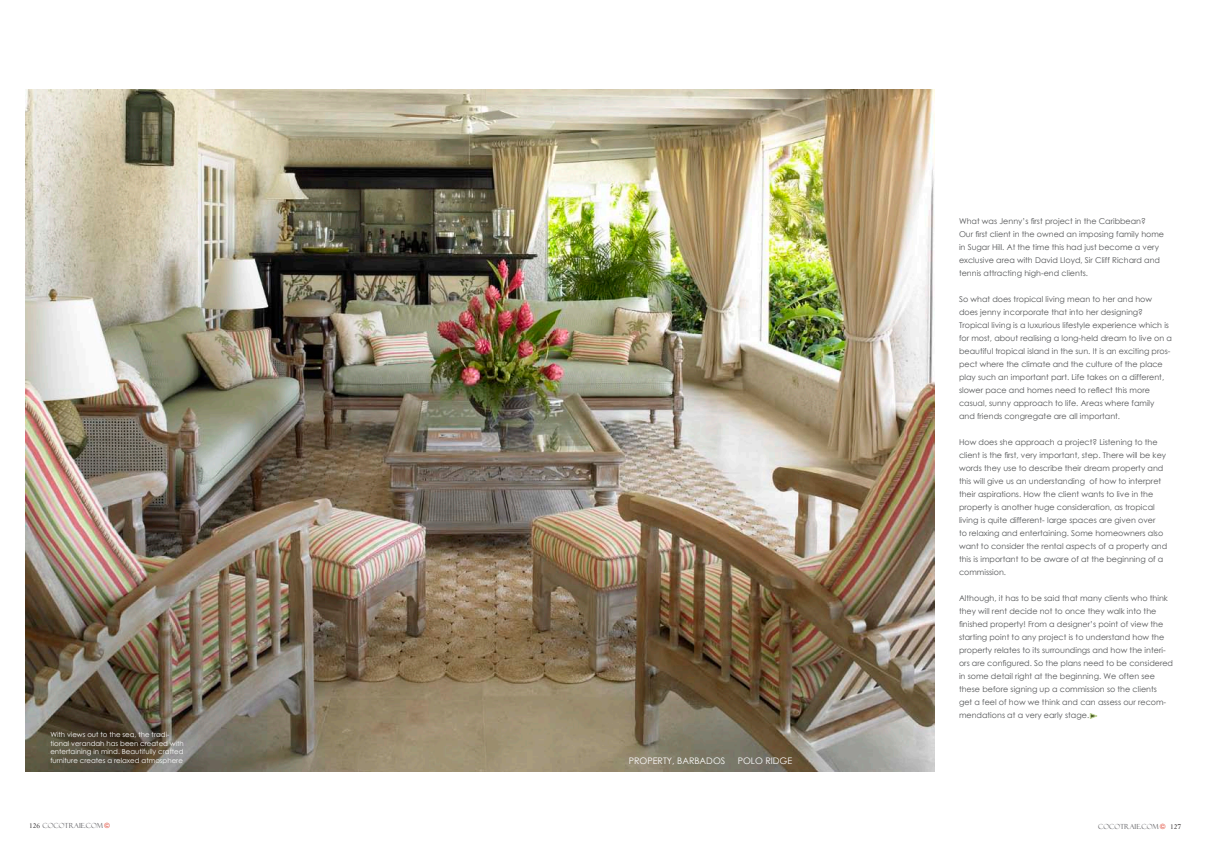
<style>
.page{position:relative;width:1208px;height:859px;background:#fff}
.page>*{position:absolute;margin:0;border:0;box-sizing:border-box;transform-origin:0 0}
.t1{font:9px "Century Gothic";color:#fff}
.t2{font:8px/13px "Century Gothic";color:#545557}
.t3{font:7px/8.4px "Century Gothic";color:#fff}
.t4{font:7px "Felix Titling";color:#636366}
.s1{font-family:"Perpetua";font-size:8px;color:#231f20}
.s2{font-family:"Century Gothic";color:#dd3927}
</style>
<div class="page">
<img style="left:26px;top:89px;width:908px;height:682px">
<svg style="left:1089px;top:713px;width:9px;height:6px"></svg>
<p class="t3" style="left:50px;top:731px;width:135px">With views out to the sea, the tradi&shy;tional verandah has been created with entertaining in mind. Beautifully crafted furniture creates a relaxed atmosphere</p>
<p class="t1" style="left:629px;top:754px;width:98px">PROPERTY, BARBADOS</p>
<p class="t1" style="left:738px;top:754px;width:13px">Polo</p>
<p class="t1" style="left:765px;top:754px;width:12px">Ridge</p>
<p class="t2" style="left:959px;top:215px;width:207px">What was Jenny’s first project in the Caribbean?<br>Our first client in the owned an imposing family home in Sugar Hill. At the time this had just become a very exclusive area with David Lloyd, Sir Cliff Richard and tennis attracting high-end clients.</p>
<p class="t2" style="left:959px;top:293px;width:214px">So what does tropical living mean to her and how does jenny incorporate that into her designing?<br>Tropical living is a luxurious lifestyle experience which is for most, about realising a long-held dream to live on a beautiful tropical island in the sun. It is an exciting pros&shy;pect where the climate and the culture of the place play such an important part. Life takes on a different, slower pace and homes need to reflect this more casual, sunny approach to life. Areas where family and friends congregate are all important.</p>
<p class="t2" style="left:959px;top:436px;width:210px">How does she approach a project? Listening to the client is the first, very important, step. There will be key words they use to describe their dream property and this will give us an understanding of how to interpret their aspirations. How the client wants to live in the property is another huge consideration, as tropical living is quite different- large spaces are given over<br>to relaxing and entertaining. Some homeowners also want to consider the rental aspects of a property and this is important to be aware of at the beginning of a commission.</p>
<p class="t2" style="left:959px;top:592px;width:216px">Although, it has to be said that many clients who think they will rent decide not to once they walk into the finished property! From a designer’s point of view the starting point to any project is to understand how the property relates to its surroundings and how the interi&shy;ors are configured. So the plans need to be considered in some detail right at the beginning. We often see these before signing up a commission so the clients<br>get a feel of how we think and can assess our recom&shy;mendations at a very early stage.</p>
<p class="t4" style="left:29px;top:822px;width:82px"><span class="s1">126</span> COCOTRAIE.COM <span class="s2">©</span></p>
<p class="t4" style="left:1098px;top:822px;width:84px">COCOTRAIE.COM <span class="s2">©</span> <span class="s1">127</span></p>
</div>
